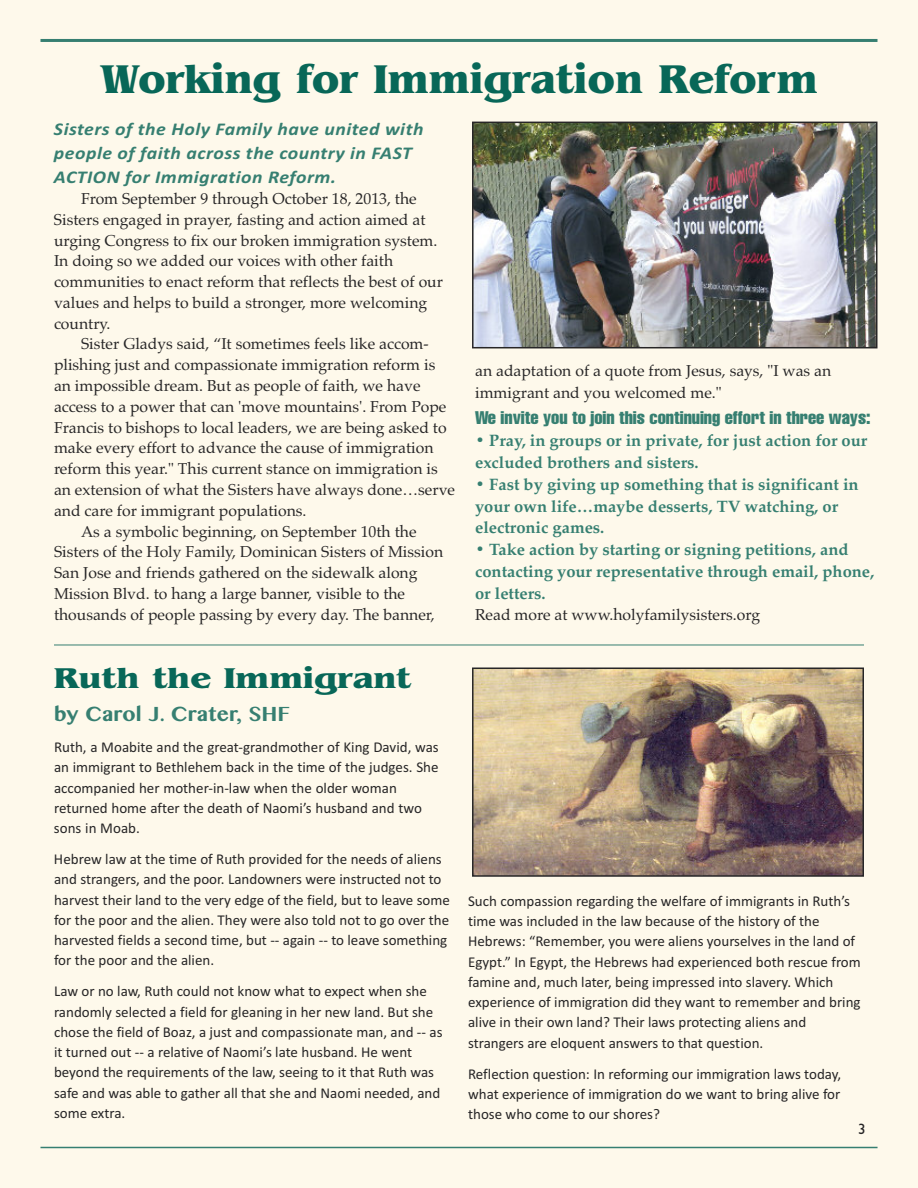
<style>
.page{position:relative;width:918px;height:1188px;background:#fef9eb}
.page>*{position:absolute;margin:0;border:0;box-sizing:border-box;transform-origin:0 0}
.t1{font:700 42px "Benguiat";color:#086758}
.t2{font:700 30px "Benguiat";color:#086758;scale:1.15 1}
.t3{font:700 22.5px "Kannada MN";color:#367f71}
.t4{font:italic 700 18px/24px "Calibri";letter-spacing:.025em;color:#367f71;scale:1.1 1}
.t5{font:extra-condensed 18px "Helvetica";color:#367f71;scale:1.07 1}
.t6{font:700 16.5px/21.8px "Palatino";color:#367f71}
.t7{font:15.75px/20.9px "Palatino";color:#272627}
.t8{font:15px/20.2px "Calibri";color:#272627}
.t9{font:15px "Gill Sans";color:#272627}
</style>
<div class="page">
<hr style="left:40px;top:1147px;width:838px;height:1px;background:#367f71">
<hr style="left:40px;top:39px;width:838px;height:3px;background:#367f71">
<img style="left:475px;top:125px;width:400px;height:220px">
<div style="left:472px;top:122px;width:406px;height:226px;border:2px solid #272627"></div>
<hr style="left:54px;top:645px;width:810px;height:1px;background:#367f71">
<img style="left:475px;top:671px;width:386px;height:203px">
<div style="left:472px;top:668px;width:392px;height:209px;border:2px solid #272627"></div>
<h1 class="t1" style="left:100px;top:54px;width:719px">Working for Immigration Reform</h1>
<p class="t4" style="left:54px;top:117px;width:337px">Sisters of the Holy Family have united with people of faith across the country in FAST<br>ACTION for Immigration Reform.</p>
<p class="t7" style="left:54px;top:188px;width:390px;text-indent:27px">From September 9 through October 18, 2013, the Sisters engaged in prayer, fasting and action aimed at urging Congress to fix our broken immigration system.<br>In doing so we added our voices with other faith communities to enact reform that reflects the best of our values and helps to build a stronger, more welcoming country.</p>
<p class="t7" style="left:81px;top:334px;width:349px">Sister Gladys said, “It sometimes feels like accom-</p>
<p class="t7" style="left:54px;top:354px;width:383px">plishing just and compassionate immigration reform is</p>
<p class="t7" style="left:54px;top:375px;width:368px">an impossible dream. But as people of faith, we have</p>
<p class="t7" style="left:54px;top:396px;width:394px">access to a power that can 'move mountains'. From Pope</p>
<p class="t7" style="left:54px;top:417px;width:394px">Francis to bishops to local leaders, we are being asked to</p>
<p class="t7" style="left:54px;top:438px;width:381px">make every effort to advance the cause of immigration</p>
<p class="t7" style="left:54px;top:458px;width:385px">reform this year." This current stance on immigration is</p>
<p class="t7" style="left:54px;top:479px;width:403px">an extension of what the Sisters have always done…serve</p>
<p class="t7" style="left:54px;top:500px;width:254px">and care for immigrant populations.</p>
<p class="t7" style="left:81px;top:521px;width:337px">As a symbolic beginning, on September 10th the</p>
<p class="t7" style="left:54px;top:542px;width:391px">Sisters of the Holy Family, Dominican Sisters of Mission</p>
<p class="t7" style="left:54px;top:562px;width:365px">San Jose and friends gathered on the sidewalk along</p>
<p class="t7" style="left:54px;top:583px;width:353px">Mission Blvd. to hang a large banner, visible to the</p>
<p class="t7" style="left:54px;top:604px;width:382px">thousands of people passing by every day. The banner,</p>
<p class="t7" style="left:475px;top:360px;width:358px;line-height:21.3px">an adaptation of a quote from Jesus, says, "I was an immigrant and you welcomed me."</p>
<p class="t5" style="left:475px;top:411px;width:371px">We invite you to join this continuing effort in three ways:</p>
<p class="t6" style="left:475px;top:430px;width:394px">• Pray, in groups or in private, for just action for our excluded brothers and sisters.</p>
<p class="t6" style="left:475px;top:473px;width:385px">• Fast by giving up something that is significant in your own life…maybe desserts, TV watching, or electronic games.</p>
<p class="t6" style="left:475px;top:539px;width:401px">• Take action by starting or signing petitions, and contacting your representative through email, phone, or letters.</p>
<p class="t7" style="left:475px;top:605px;width:287px">Read more at www.holyfamilysisters.org</p>
<h2 class="t2" style="left:54px;top:660px;width:312px">Ruth the Immigrant</h2>
<h3 class="t3" style="left:54px;top:700px;width:238px">by Carol J. Crater, SHF</h3>
<p class="t8" style="left:54px;top:737px;width:386px">Ruth, a Moabite and the great-grandmother of King David, was an immigrant to Bethlehem back in the time of the judges. She accompanied her mother-in-law when the older woman returned home after the death of Naomi’s husband and two sons in Moab.</p>
<p class="t8" style="left:54px;top:849px;width:398px">Hebrew law at the time of Ruth provided for the needs of aliens and strangers, and the poor. Landowners were instructed not to harvest their land to the very edge of the field, but to leave some for the poor and the alien. They were also told not to go over the harvested fields a second time, but -- again -- to leave something for the poor and the alien.</p>
<p class="t8" style="left:54px;top:981px;width:390px">Law or no law, Ruth could not know what to expect when she randomly selected a field for gleaning in her new land. But she chose the field of Boaz, a just and compassionate man, and -- as it turned out -- a relative of Naomi’s late husband. He went beyond the requirements of the law, seeing to it that Ruth was safe and was able to gather all that she and Naomi needed, and some extra.</p>
<p class="t8" style="left:468px;top:891px;width:394px">Such compassion regarding the welfare of immigrants in Ruth’s time was included in the law because of the history of the Hebrews: “Remember, you were aliens yourselves in the land of Egypt.” In Egypt, the Hebrews had experienced both rescue from famine and, much later, being impressed into slavery. Which experience of immigration did they want to remember and bring alive in their own land? Their laws protecting aliens and strangers are eloquent answers to that question.</p>
<p class="t8" style="left:468px;top:1063px;width:375px;text-align:justify">Reflection question: In reforming our immigration laws today, what experience of immigration do we want to bring alive for those who come to our shores?</p>
<p class="t9" style="left:858px;top:1120px;width:9px">3</p>
</div>
